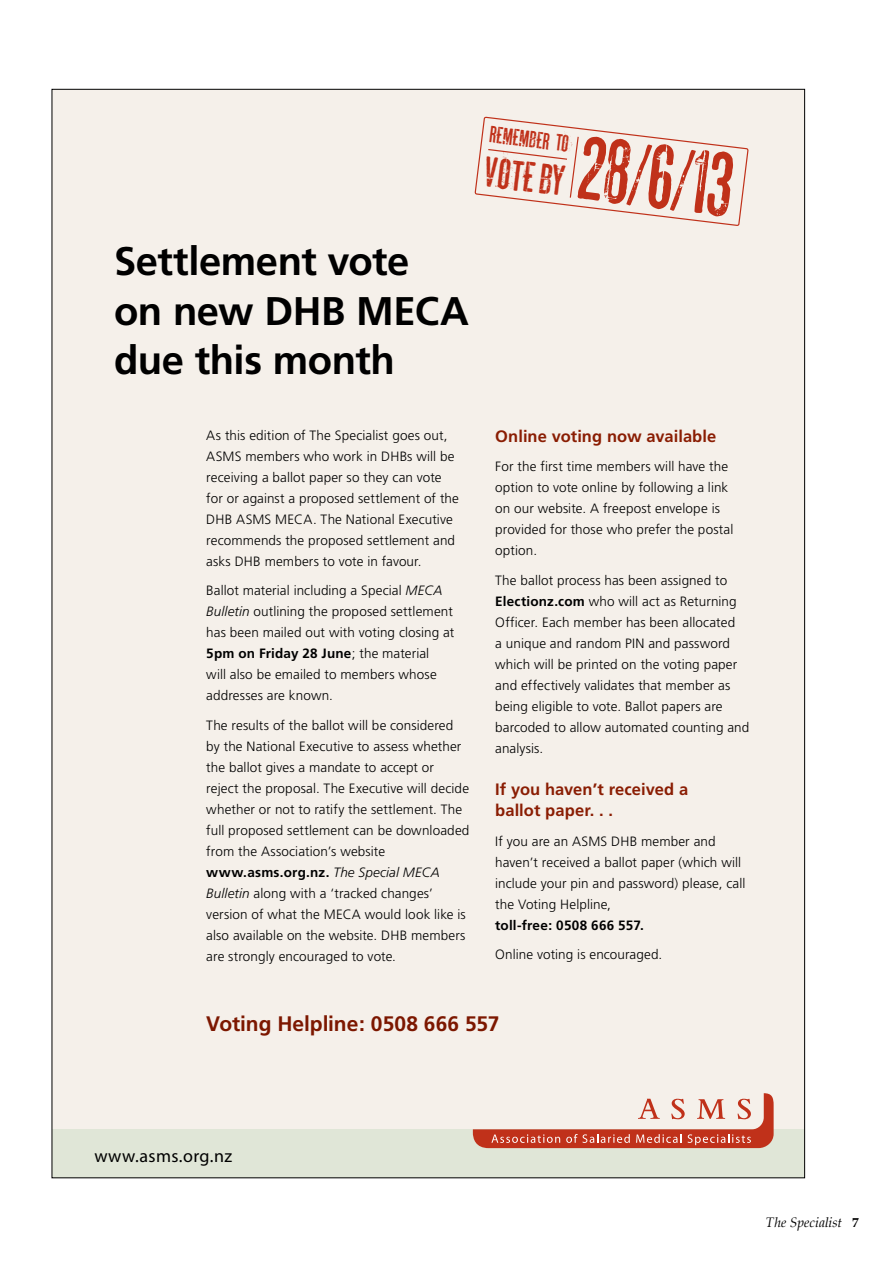
<style>
.page{position:relative;width:893px;height:1263px;background:#fff}
.page>*{position:absolute;margin:0;border:0;box-sizing:border-box;transform-origin:0 0}
.t1{font:79.35px "Pahuenga Cass";color:#c0311a}
.t2{font:700 39.9px/49.7px "Frutiger";letter-spacing:-.01em;color:#000}
.t3{font:700 21px "Frutiger";color:#7c1700}
.t4{font:20.7px "Pahuenga Cass";color:#c0311a}
.t5{font:18px "Myriad Pro";letter-spacing:.025em;color:#000}
.t6{font:700 16.5px/21px "Frutiger";letter-spacing:.005em;color:#8a1d03}
.t7{font:300 13.5px/21px "Frutiger";letter-spacing:.01em;color:#000}
.t8{font:700 13.5px "Frutiger";letter-spacing:.015em;color:#000}
.t9{font:italic 13.5px "Palatino";letter-spacing:.005em;color:#000}
.s1{font-size:37.5px}
.s2{font-style:italic}
.s3{font-weight:700}
.s4{font-weight:700;font-style:normal}
</style>
<div class="page">
<div style="left:52px;top:89px;width:753px;height:1089px;background:#f5f0ea"></div>
<div style="left:53px;top:1129px;width:751px;height:49px;background:#e0e6d7"></div>
<svg style="left:473px;top:1093px;width:301px;height:55px"></svg>
<svg style="left:474px;top:116px;width:275px;height:110px"></svg>
<h2 class="t2" style="left:114px;top:237px;width:356px">Settlement vote<br>on new DHB MECA due this month</h2>
<h3 class="t4" style="left:491px;top:122px;width:81px;rotate:7deg">REMEMBER TO</h3>
<h1 class="t1" style="left:493px;top:109px;width:248px;rotate:7deg"><span class="s1">VOTE BY</span> 28/6/13</h1>
<p class="t7" style="left:206px;top:424px;width:254px">As this edition of The Specialist goes out, ASMS members who work in DHBs will be receiving a ballot paper so they can vote for or against a proposed settlement of the DHB ASMS MECA. The National Executive recommends the proposed settlement and asks DHB members to vote in favour.</p>
<p class="t7" style="left:206px;top:580px;width:250px">Ballot material including a Special <span class="s2">MECA Bulletin</span> outlining the proposed settlement has been mailed out with voting closing at <span class="s3">5pm on Friday 28 June</span>; the material<br>will also be emailed to members whose addresses are known.</p>
<p class="t7" style="left:206px;top:715px;width:265px">The results of the ballot will be considered by the National Executive to assess whether the ballot gives a mandate to accept or reject the proposal. The Executive will decide whether or not to ratify the settlement. The full proposed settlement can be downloaded from the Association’s website <span class="s3">www.asms.org.nz.</span> <span class="s2">The Special MECA Bulletin</span> along with a ‘tracked changes’ version of what the MECA would look like is also available on the website. DHB members are strongly encouraged to vote.</p>
<p class="t6" style="left:495px;top:426px;width:223px">Online voting now available</p>
<p class="t7" style="left:495px;top:456px;width:240px">For the first time members will have the option to vote online by following a link on our website. A freepost envelope is provided for those who prefer the postal option.</p>
<p class="t7" style="left:495px;top:570px;width:256px">The ballot process has been assigned to <span class="s3">Electionz.com</span> who will act as Returning Officer. Each member has been allocated<br>a unique and random PIN and password which will be printed on the voting paper and effectively validates that member as being eligible to vote. Ballot papers are barcoded to allow automated counting and analysis.</p>
<p class="t6" style="left:495px;top:779px;width:194px">If you haven’t received a ballot paper. . .</p>
<p class="t7" style="left:495px;top:831px;width:252px">If you are an ASMS DHB member and haven’t received a ballot paper (which will include your pin and password) please, call the Voting Helpline,</p>
<p class="t8" style="left:495px;top:917px;width:150px">toll-free: 0508 666 557.</p>
<p class="t7" style="left:495px;top:944px;width:169px">Online voting is encouraged.</p>
<h3 class="t3" style="left:206px;top:1011px;width:295px">Voting Helpline: 0508 666 557</h3>
<h3 class="t5" style="left:94px;top:1146px;width:139px">www.asms.org.nz</h3>
<p class="t9" style="left:766px;top:1212px;width:95px">The Specialist <span class="s4">7</span></p>
</div>
